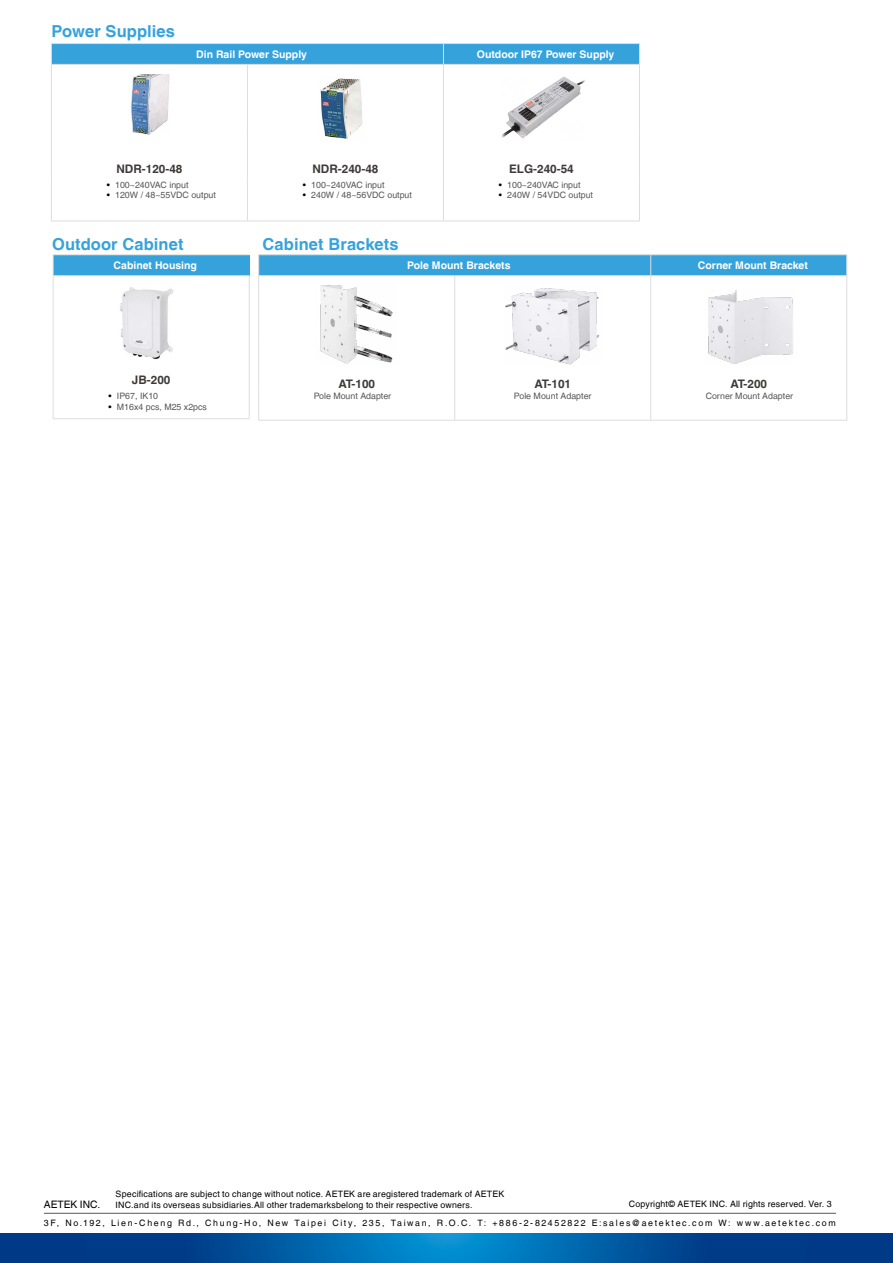
<style>
.page{position:relative;width:893px;height:1263px;background:#fff}
.page>*{position:absolute;margin:0;border:0;box-sizing:border-box;transform-origin:0 0}
.t1{font:700 16.5px "Helvetica LT";letter-spacing:.005em;color:#36a2dc}
.t2{font:700 11.7px "Helvetica LT";color:#3e3a39}
.t3{font:700 10.5px "Helvetica LT";color:#fff}
.t4{font:10.35px "Helvetica LT";letter-spacing:-.005em;color:#000}
.t5{font:8.85px/10.4px "Helvetica LT";letter-spacing:.025em;color:#000}
.t6{font:8.85px "Helvetica LT";color:#595757}
.t7{font:8.85px "Helvetica LT";letter-spacing:.19em;color:#000}
.s1{color:#000}
</style>
<div class="page">
<div style="left:53px;top:255px;width:196px;height:21px;background:#36a2dc"></div>
<hr style="left:53px;top:276px;width:1px;height:66px;background:#dcdddd">
<hr style="left:249px;top:276px;width:1px;height:66px;background:#dcdddd">
<hr style="left:53px;top:342px;width:1px;height:48px;background:#dcdddd">
<hr style="left:249px;top:342px;width:1px;height:48px;background:#dcdddd">
<svg style="left:53px;top:390px;width:1px;height:28px"></svg>
<svg style="left:249px;top:390px;width:1px;height:28px"></svg>
<hr style="left:53px;top:418px;width:197px;height:1px;background:#dcdddd">
<hr style="left:53px;top:254px;width:196px;height:1px;background:#dcdddd">
<svg style="left:53px;top:255px;width:1px;height:20px"></svg>
<hr style="left:53px;top:275px;width:197px;height:1px;background:#dcdddd">
<img style="left:120px;top:287px;width:54px;height:73px">
<hr style="left:51px;top:65px;width:1px;height:66px;background:#dcdddd">
<hr style="left:247px;top:65px;width:1px;height:66px;background:#dcdddd">
<hr style="left:443px;top:65px;width:1px;height:66px;background:#dcdddd">
<hr style="left:639px;top:65px;width:1px;height:66px;background:#dcdddd">
<hr style="left:51px;top:131px;width:1px;height:47px;background:#dcdddd">
<hr style="left:247px;top:131px;width:1px;height:47px;background:#dcdddd">
<hr style="left:443px;top:131px;width:1px;height:47px;background:#dcdddd">
<hr style="left:639px;top:131px;width:1px;height:47px;background:#dcdddd">
<hr style="left:51px;top:178px;width:1px;height:43px;background:#dcdddd">
<hr style="left:247px;top:178px;width:1px;height:43px;background:#dcdddd">
<hr style="left:443px;top:178px;width:1px;height:43px;background:#dcdddd">
<hr style="left:639px;top:178px;width:1px;height:43px;background:#dcdddd">
<hr style="left:51px;top:221px;width:196px;height:1px;background:#dcdddd">
<hr style="left:247px;top:221px;width:196px;height:1px;background:#dcdddd">
<hr style="left:443px;top:221px;width:197px;height:1px;background:#dcdddd">
<hr style="left:51px;top:43px;width:196px;height:1px;background:#dcdddd">
<hr style="left:247px;top:43px;width:196px;height:1px;background:#dcdddd">
<hr style="left:51px;top:64px;width:196px;height:1px;background:#dcdddd">
<hr style="left:247px;top:64px;width:196px;height:1px;background:#dcdddd">
<hr style="left:443px;top:43px;width:197px;height:1px;background:#dcdddd">
<div style="left:51px;top:44px;width:589px;height:20px;background:#36a2dc"></div>
<hr style="left:443px;top:64px;width:197px;height:1px;background:#dcdddd">
<img style="left:131px;top:75px;width:39px;height:60px">
<img style="left:320px;top:78px;width:43px;height:61px">
<hr style="left:258px;top:276px;width:1px;height:66px;background:#dcdddd">
<hr style="left:454px;top:276px;width:1px;height:66px;background:#dcdddd">
<hr style="left:650px;top:276px;width:1px;height:66px;background:#dcdddd">
<hr style="left:846px;top:276px;width:1px;height:66px;background:#dcdddd">
<hr style="left:258px;top:342px;width:1px;height:48px;background:#dcdddd">
<hr style="left:454px;top:342px;width:1px;height:48px;background:#dcdddd">
<hr style="left:650px;top:342px;width:1px;height:48px;background:#dcdddd">
<hr style="left:846px;top:342px;width:1px;height:48px;background:#dcdddd">
<hr style="left:258px;top:390px;width:1px;height:30px;background:#dcdddd">
<hr style="left:454px;top:390px;width:1px;height:30px;background:#dcdddd">
<hr style="left:650px;top:390px;width:1px;height:30px;background:#dcdddd">
<hr style="left:846px;top:390px;width:1px;height:30px;background:#dcdddd">
<hr style="left:258px;top:420px;width:197px;height:1px;background:#dcdddd">
<hr style="left:455px;top:420px;width:196px;height:1px;background:#dcdddd">
<hr style="left:651px;top:420px;width:196px;height:1px;background:#dcdddd">
<hr style="left:651px;top:254px;width:196px;height:1px;background:#dcdddd">
<hr style="left:258px;top:254px;width:197px;height:1px;background:#dcdddd">
<hr style="left:455px;top:254px;width:196px;height:1px;background:#dcdddd">
<svg style="left:258px;top:255px;width:589px;height:21px;background:#3ba3dc"></svg>
<hr style="left:258px;top:275px;width:197px;height:1px;background:#dcdddd">
<hr style="left:455px;top:275px;width:196px;height:1px;background:#dcdddd">
<img style="left:320px;top:285px;width:73px;height:79px">
<img style="left:505px;top:288px;width:95px;height:77px">
<img style="left:708px;top:290px;width:85px;height:74px">
<img style="left:501px;top:77px;width:85px;height:62px">
<hr style="left:44px;top:1213px;width:792px;height:1px;background:#595757">
<svg style="left:0;top:1233px;width:893px;height:30px;background:#00559e"></svg>
<h1 class="t1" style="left:51px;top:21px;width:125px">Power Supplies</h1>
<p class="t3" style="left:196px;top:48px;width:112px">Din Rail Power Supply</p>
<p class="t3" style="left:477px;top:48px;width:139px">Outdoor IP67 Power Supply</p>
<h2 class="t2" style="left:116px;top:161px;width:67px">NDR-120-48</h2>
<h2 class="t2" style="left:312px;top:161px;width:67px">NDR-240-48</h2>
<h2 class="t2" style="left:509px;top:161px;width:66px">ELG-240-54</h2>
<p class="t6" style="left:107px;top:180px;width:83px"><span class="s1">•</span> 100~240VAC input</p>
<p class="t6" style="left:107px;top:190px;width:111px"><span class="s1">•</span> 120W / 48~55VDC output</p>
<p class="t6" style="left:303px;top:180px;width:83px"><span class="s1">•</span> 100~240VAC input</p>
<p class="t6" style="left:303px;top:190px;width:111px"><span class="s1">•</span> 240W / 48~56VDC output</p>
<p class="t6" style="left:499px;top:180px;width:83px"><span class="s1">•</span> 100~240VAC input</p>
<p class="t6" style="left:499px;top:190px;width:96px"><span class="s1">•</span> 240W / 54VDC output</p>
<h1 class="t1" style="left:52px;top:234px;width:133px">Outdoor Cabinet</h1>
<h1 class="t1" style="left:263px;top:234px;width:138px">Cabinet Brackets</h1>
<p class="t3" style="left:114px;top:259px;width:85px">Cabinet Housing</p>
<p class="t3" style="left:407px;top:259px;width:105px">Pole Mount Brackets</p>
<p class="t3" style="left:698px;top:259px;width:112px">Corner Mount Bracket</p>
<h2 class="t2" style="left:132px;top:372px;width:40px">JB-200</h2>
<p class="t6" style="left:108px;top:391px;width:51px"><span class="s1">•</span> IP67, IK10</p>
<p class="t6" style="left:108px;top:401px;width:100px"><span class="s1">•</span> M16x4 pcs, M25 x2pcs</p>
<h2 class="t2" style="left:338px;top:377px;width:38px">AT-100</h2>
<h2 class="t2" style="left:534px;top:377px;width:38px">AT-101</h2>
<h2 class="t2" style="left:730px;top:377px;width:38px">AT-200</h2>
<p class="t6" style="left:314px;top:391px;width:79px">Pole Mount Adapter</p>
<p class="t6" style="left:514px;top:391px;width:79px">Pole Mount Adapter</p>
<p class="t6" style="left:706px;top:391px;width:89px">Corner Mount Adapter</p>
<p class="t4" style="left:44px;top:1198px;width:58px">AETEK INC.</p>
<p class="t5" style="left:116px;top:1189px;width:390px">Specifications are subject to change without notice. AETEK are aregistered trademark of AETEK<br>INC.and its overseas subsidiaries.All other trademarksbelong to their respective owners.</p>
<p class="t5" style="left:629px;top:1198px;width:204px">Copyright© AETEK INC. All rights reserved. Ver. 3</p>
<p class="t7" style="left:44px;top:1218px;width:793px">3F, No.192, Lien-Cheng Rd., Chung-Ho, New Taipei City, 235, Taiwan, R.O.C. T: +886-2-82452822 E:sales@aetektec.com W: www.aetektec.com</p>
</div>
